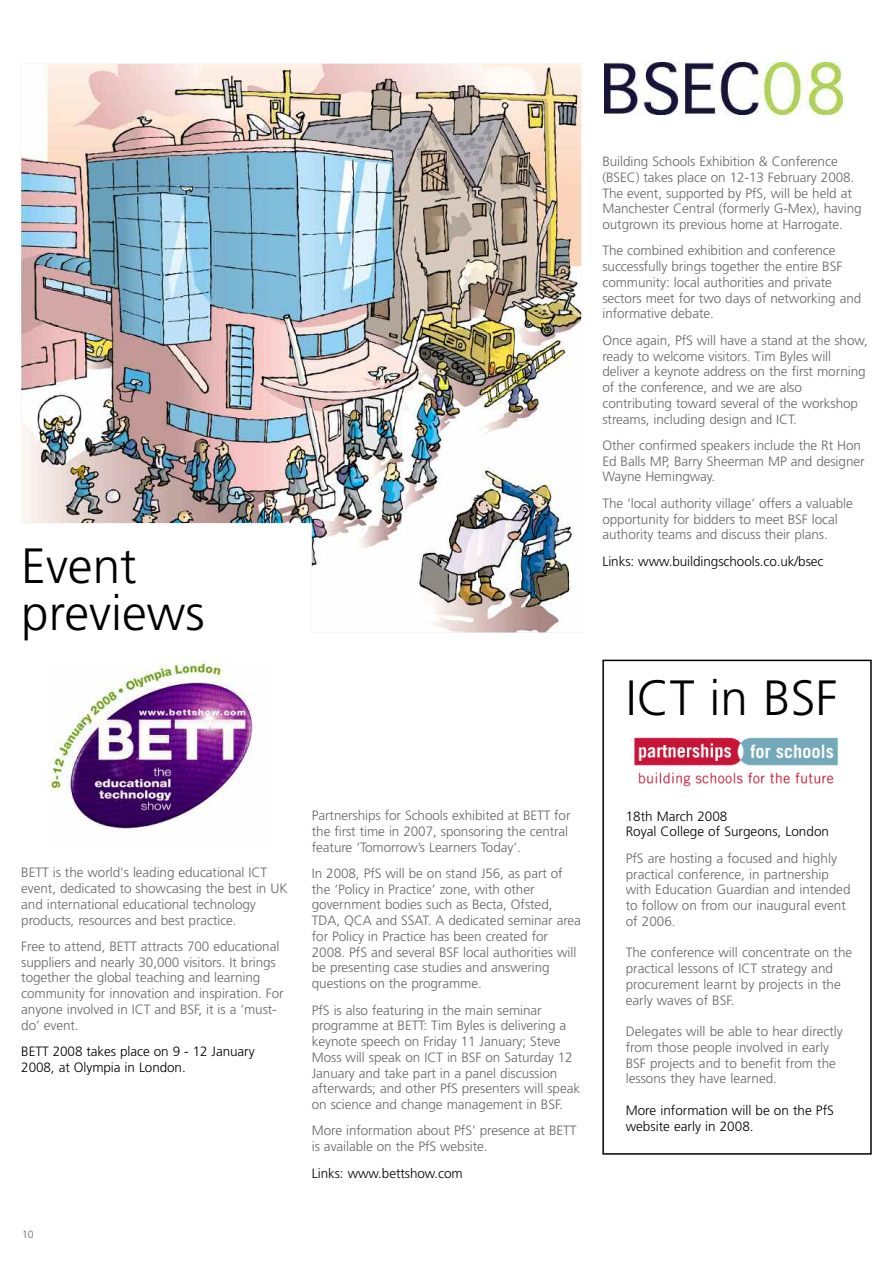
<style>
.page{position:relative;width:893px;height:1263px;background:#fff}
.page>*{position:absolute;margin:0;border:0;box-sizing:border-box;transform-origin:0 0}
.t1{font:300 49.5px/46.5px "Frutiger LT Com";color:#000}
.t2{font:300 13.5px/15.8px "Frutiger LT Com";letter-spacing:-.005em;color:#666}
.t3{font:300 13.5px/15.8px "Frutiger LT Com";letter-spacing:-.005em;color:#000}
.t4{font:300 10.5px "Frutiger LT Com";color:#666}
</style>
<div class="page">
<img style="left:605px;top:63px;width:237px;height:52px">
<img style="left:21px;top:64px;width:560px;height:568px">
<img style="left:49px;top:660px;width:207px;height:172px">
<div style="left:602px;top:660px;width:270px;height:495px;border:2px solid #000"></div>
<img style="left:634px;top:737px;width:204px;height:50px">
<h1 class="t1" style="left:21px;top:543px;width:185px">Event previews</h1>
<p class="t2" style="left:602px;top:154px;width:261px">Building Schools Exhibition &amp; Conference (BSEC) takes place on 12-13 February 2008.<br>The event, supported by PfS, will be held at Manchester Central (formerly G-Mex), having outgrown its previous home at Harrogate.</p>
<p class="t2" style="left:602px;top:243px;width:260px">The combined exhibition and conference successfully brings together the entire BSF community: local authorities and private sectors meet for two days of networking and informative debate.</p>
<p class="t2" style="left:602px;top:332px;width:267px">Once again, PfS will have a stand at the show, ready to welcome visitors. Tim Byles will deliver a keynote address on the first morning of the conference, and we are also contributing toward several of the workshop streams, including design and ICT.</p>
<p class="t2" style="left:602px;top:437px;width:264px">Other confirmed speakers include the Rt Hon<br>Ed Balls MP, Barry Sheerman MP and designer<br>Wayne Hemingway.</p>
<p class="t2" style="left:602px;top:495px;width:252px">The ‘local authority village’ offers a valuable opportunity for bidders to meet BSF local authority teams and discuss their plans.</p>
<p class="t3" style="left:602px;top:553px;width:223px">Links: www.buildingschools.co.uk/bsec</p>
<h1 class="t1" style="left:626px;top:675px;width:213px">ICT in BSF</h1>
<p class="t2" style="left:21px;top:865px;width:268px">BETT is the world's leading educational ICT event, dedicated to showcasing the best in UK and international educational technology products, resources and best practice.</p>
<p class="t2" style="left:21px;top:938px;width:264px">Free to attend, BETT attracts 700 educational suppliers and nearly 30,000 visitors. It brings together the global teaching and learning community for innovation and inspiration. For anyone involved in ICT and BSF, it is a ‘must&shy;do’ event.</p>
<p class="t3" style="left:21px;top:1043px;width:235px">BETT 2008 takes place on 9 - 12 January<br>2008, at Olympia in London.</p>
<p class="t4" style="left:22px;top:1228px;width:13px">10</p>
<p class="t2" style="left:312px;top:807px;width:260px">Partnerships for Schools exhibited at BETT for the first time in 2007, sponsoring the central feature ‘Tomorrow’s Learners Today’.</p>
<p class="t2" style="left:312px;top:865px;width:271px">In 2008, PfS will be on stand J56, as part of the ‘Policy in Practice’ zone, with other government bodies such as Becta, Ofsted, TDA, QCA and SSAT. A dedicated seminar area for Policy in Practice has been created for 2008. PfS and several BSF local authorities will be presenting case studies and answering questions on the programme.</p>
<p class="t2" style="left:312px;top:1002px;width:270px">PfS is also featuring in the main seminar programme at BETT: Tim Byles is delivering a keynote speech on Friday 11 January; Steve Moss will speak on ICT in BSF on Saturday 12<br>January and take part in a panel discussion afterwards; and other PfS presenters will speak on science and change management in BSF.</p>
<p class="t2" style="left:312px;top:1123px;width:266px">More information about PfS’ presence at BETT is available on the PfS website.</p>
<p class="t3" style="left:312px;top:1165px;width:152px">Links: www.bettshow.com</p>
<p class="t3" style="left:626px;top:808px;width:205px">18th March 2008<br>Royal College of Surgeons, London</p>
<p class="t2" style="left:626px;top:850px;width:226px">PfS are hosting a focused and highly practical conference, in partnership with Education Guardian and intended to follow on from our inaugural event of 2006.</p>
<p class="t2" style="left:626px;top:945px;width:228px">The conference will concentrate on the practical lessons of ICT strategy and procurement learnt by projects in the early waves of BSF.</p>
<p class="t2" style="left:626px;top:1023px;width:219px">Delegates will be able to hear directly from those people involved in early BSF projects and to benefit from the lessons they have learned.</p>
<p class="t3" style="left:626px;top:1102px;width:210px">More information will be on the PfS website early in 2008.</p>
</div>
